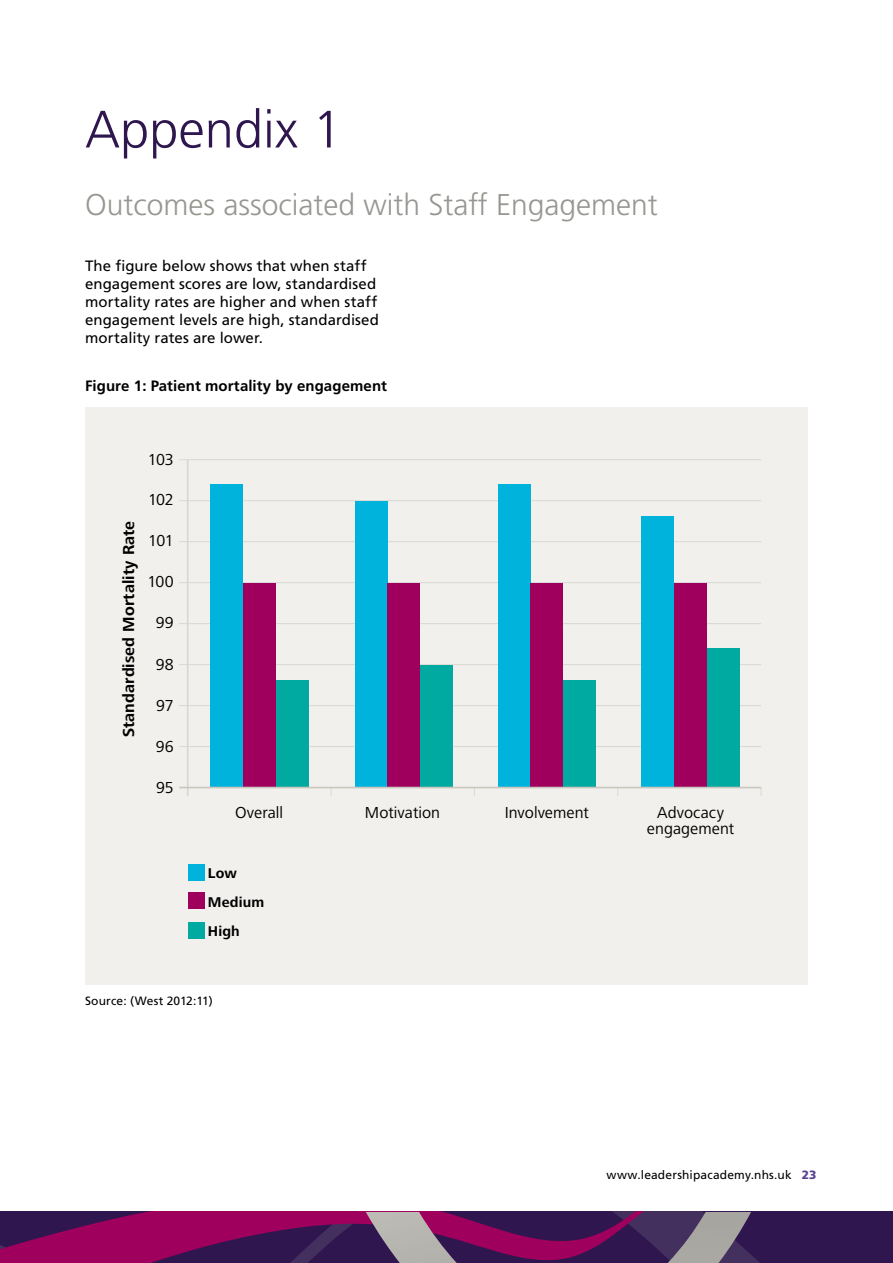
<style>
.page{position:relative;width:893px;height:1263px;background:#fff}
.page>*{position:absolute;margin:0;border:0;box-sizing:border-box;transform-origin:0 0}
.t1{font:300 52.5px "Frutiger";color:#2f164e}
.t2{font:300 30px "Frutiger";color:#979691}
.t3{font:16.5px/16.5px "Frutiger Next LT";letter-spacing:.005em;color:#000;text-align:center}
.t4{font:700 16.5px "Frutiger Next LT";letter-spacing:.005em;color:#000}
.t5{font:15px/18px "Frutiger";letter-spacing:.005em;color:#000}
.t6{font:700 15px "Frutiger";letter-spacing:.005em;color:#000}
.t7{font:700 14.7px/29.2px "Frutiger Next LT";letter-spacing:.01em;color:#000}
.t8{font:12px "Frutiger";letter-spacing:.015em;color:#000}
.s1{font-weight:900;color:#5a4293}
</style>
<div class="page">
<svg style="left:0;top:1212px;width:893px;height:51px;background:#5a0f54"></svg>
<svg style="left:366px;top:1212px;width:91px;height:51px;background:#93728b"></svg>
<svg style="left:668px;top:1212px;width:83px;height:51px;background:#7b7183"></svg>
<div style="left:85px;top:407px;width:723px;height:577px;background:#f1f0ed"></div>
<hr style="left:179px;top:459px;width:582px;height:1px;background:#cac7bf">
<hr style="left:179px;top:500px;width:582px;height:1px;background:#cac7bf">
<hr style="left:179px;top:541px;width:582px;height:1px;background:#cac7bf">
<hr style="left:179px;top:582px;width:582px;height:1px;background:#cac7bf">
<hr style="left:179px;top:623px;width:582px;height:1px;background:#cac7bf">
<hr style="left:179px;top:664px;width:582px;height:1px;background:#cac7bf">
<hr style="left:179px;top:705px;width:582px;height:1px;background:#cac7bf">
<hr style="left:179px;top:746px;width:582px;height:1px;background:#cac7bf">
<hr style="left:187px;top:460px;width:2px;height:336px;background:#cac7bf">
<div style="left:211px;top:484px;width:32px;height:303px;background:#00b3dc"></div>
<div style="left:243px;top:583px;width:33px;height:204px;background:#a0005d"></div>
<div style="left:276px;top:680px;width:33px;height:107px;background:#00aaa0"></div>
<div style="left:355px;top:501px;width:32px;height:286px;background:#00b3dc"></div>
<div style="left:387px;top:583px;width:33px;height:204px;background:#a0005d"></div>
<div style="left:420px;top:665px;width:33px;height:122px;background:#00aaa0"></div>
<div style="left:498px;top:484px;width:32px;height:303px;background:#00b3dc"></div>
<div style="left:530px;top:583px;width:33px;height:204px;background:#a0005d"></div>
<div style="left:563px;top:680px;width:33px;height:107px;background:#00aaa0"></div>
<div style="left:641px;top:516px;width:33px;height:271px;background:#00b3dc"></div>
<div style="left:674px;top:583px;width:33px;height:204px;background:#a0005d"></div>
<div style="left:707px;top:648px;width:33px;height:139px;background:#00aaa0"></div>
<div style="left:188px;top:864px;width:16px;height:16px;background:#00b3dc"></div>
<div style="left:188px;top:892px;width:16px;height:17px;background:#a0005d"></div>
<div style="left:188px;top:923px;width:16px;height:16px;background:#00aaa0"></div>
<hr style="left:179px;top:787px;width:582px;height:1px;background:#cac7bf">
<h1 class="t1" style="left:85px;top:100px;width:258px">Appendix 1</h1>
<h2 class="t2" style="left:85px;top:188px;width:574px">Outcomes associated with Staff Engagement</h2>
<p class="t5" style="left:85px;top:257px;width:295px">The figure below shows that when staff engagement scores are low, standardised mortality rates are higher and when staff engagement levels are high, standardised mortality rates are lower.</p>
<p class="t6" style="left:85px;top:377px;width:303px">Figure 1: Patient mortality by engagement</p>
<p class="t4" style="left:120px;top:737px;width:218px;rotate:-90deg">Standardised Mortality Rate</p>
<p class="t3" style="left:148px;top:451px;width:27px">103</p>
<p class="t3" style="left:148px;top:491px;width:27px">102</p>
<p class="t3" style="left:148px;top:532px;width:27px">101</p>
<p class="t3" style="left:147px;top:573px;width:28px">100</p>
<p class="t3" style="left:156px;top:615px;width:20px">99</p>
<p class="t3" style="left:156px;top:656px;width:20px">98</p>
<p class="t3" style="left:156px;top:697px;width:19px">97</p>
<p class="t3" style="left:156px;top:738px;width:20px">96</p>
<p class="t3" style="left:156px;top:780px;width:19px">95</p>
<p class="t3" style="left:235px;top:804px;width:49px">Overall</p>
<p class="t7" style="left:208px;top:858px;width:58px">Low<br>Medium<br>High</p>
<p class="t8" style="left:85px;top:994px;width:129px">Source: (West 2012:11)</p>
<p class="t3" style="left:365px;top:804px;width:77px">Motivation</p>
<p class="t3" style="left:505px;top:804px;width:86px">Involvement</p>
<p class="t3" style="left:647px;top:804px;width:89px">Advocacy engagement</p>
<p class="t8" style="left:606px;top:1167px;width:211px">www.leadershipacademy.nhs.uk <span class="s1">23</span></p>
</div>
